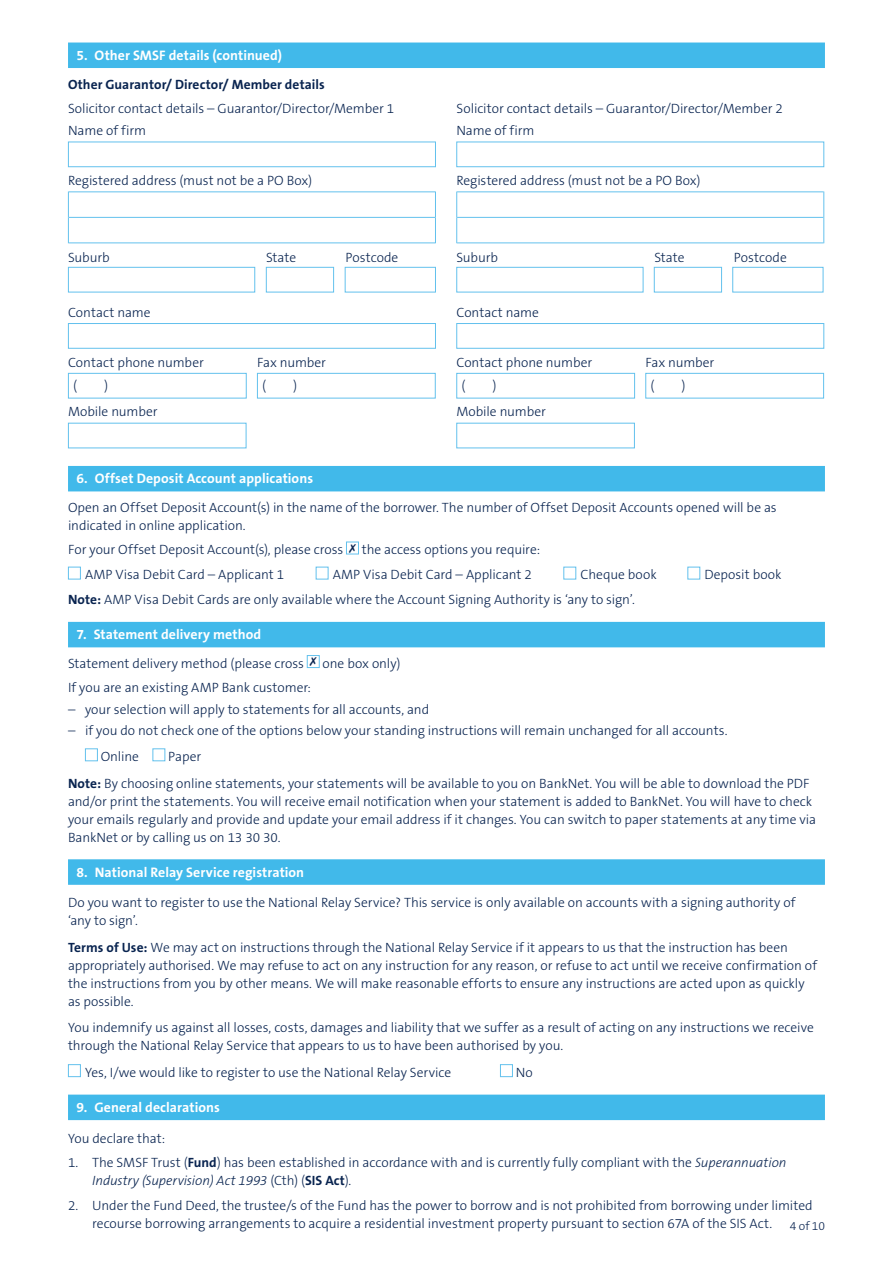
<style>
.page{position:relative;width:893px;height:1263px;background:#fff}
.page>*{position:absolute;margin:0;border:0;box-sizing:border-box;transform-origin:0 0}
.t1{font:700 13.8px "The Sans B7";letter-spacing:.005em;color:#fff}
.t2{font:300 13.5px/18px "The Sans B3";letter-spacing:-.005em;color:#092450}
.t3{font:700 13.5px "The Sans B7";letter-spacing:.005em;color:#092450}
.t4{font:300 12px "The Sans B3";color:#092450}
.s1{font-family:"The Sans B7";font-weight:700}
.s2{font-style:italic}
</style>
<div class="page">
<div style="left:68px;top:43px;width:757px;height:25px;background:#41b9ea"></div>
<div style="left:68px;top:142px;width:368px;height:25px;border:1px solid #63c1ed"></div>
<hr style="left:69px;top:217px;width:366px;height:1px;background:#63c1ed">
<hr style="left:69px;top:191px;width:366px;height:1px;background:#63c1ed">
<svg style="left:68px;top:191px;width:1px;height:52px"></svg>
<svg style="left:435px;top:191px;width:1px;height:52px"></svg>
<hr style="left:69px;top:242px;width:366px;height:1px;background:#63c1ed">
<div style="left:68px;top:267px;width:187px;height:25px;border:1px solid #63c1ed"></div>
<div style="left:266px;top:267px;width:68px;height:25px;border:1px solid #63c1ed"></div>
<div style="left:345px;top:267px;width:91px;height:25px;border:1px solid #63c1ed"></div>
<div style="left:68px;top:323px;width:368px;height:26px;border:1px solid #63c1ed"></div>
<div style="left:68px;top:373px;width:179px;height:25px;border:1px solid #63c1ed"></div>
<div style="left:257px;top:373px;width:179px;height:25px;border:1px solid #63c1ed"></div>
<div style="left:68px;top:423px;width:178px;height:25px;border:1px solid #63c1ed"></div>
<div style="left:456px;top:142px;width:368px;height:25px;border:1px solid #63c1ed"></div>
<hr style="left:457px;top:217px;width:366px;height:1px;background:#63c1ed">
<hr style="left:457px;top:191px;width:366px;height:1px;background:#63c1ed">
<svg style="left:456px;top:191px;width:1px;height:52px"></svg>
<svg style="left:823px;top:191px;width:1px;height:52px"></svg>
<hr style="left:457px;top:242px;width:366px;height:1px;background:#63c1ed">
<div style="left:456px;top:267px;width:187px;height:25px;border:1px solid #63c1ed"></div>
<div style="left:654px;top:267px;width:68px;height:25px;border:1px solid #63c1ed"></div>
<div style="left:732px;top:267px;width:91px;height:25px;border:1px solid #63c1ed"></div>
<div style="left:456px;top:323px;width:368px;height:26px;border:1px solid #63c1ed"></div>
<div style="left:456px;top:373px;width:179px;height:25px;border:1px solid #63c1ed"></div>
<div style="left:645px;top:373px;width:179px;height:25px;border:1px solid #63c1ed"></div>
<div style="left:456px;top:423px;width:179px;height:25px;border:1px solid #63c1ed"></div>
<div style="left:68px;top:466px;width:757px;height:25px;background:#41b9ea"></div>
<svg style="left:346px;top:541px;width:13px;height:14px"></svg>
<div style="left:68px;top:567px;width:13px;height:12px;border:1px solid #63c1ed"></div>
<div style="left:316px;top:567px;width:12px;height:12px;border:1px solid #63c1ed"></div>
<div style="left:563px;top:567px;width:13px;height:12px;border:1px solid #63c1ed"></div>
<div style="left:687px;top:567px;width:13px;height:12px;border:1px solid #63c1ed"></div>
<div style="left:68px;top:622px;width:757px;height:25px;background:#41b9ea"></div>
<svg style="left:306px;top:655px;width:14px;height:13px"></svg>
<div style="left:85px;top:748px;width:13px;height:13px;border:1px solid #63c1ed"></div>
<div style="left:152px;top:748px;width:13px;height:13px;border:1px solid #63c1ed"></div>
<div style="left:68px;top:859px;width:757px;height:26px;background:#41b9ea"></div>
<div style="left:68px;top:1064px;width:13px;height:13px;border:1px solid #63c1ed"></div>
<div style="left:500px;top:1064px;width:13px;height:13px;border:1px solid #63c1ed"></div>
<div style="left:68px;top:1094px;width:757px;height:26px;background:#41b9ea"></div>
<p class="t1" style="left:77px;top:48px;width:207px">5. Other SMSF details (continued)</p>
<p class="t3" style="left:68px;top:77px;width:258px">Other Guarantor/ Director/ Member details</p>
<p class="t2" style="left:68px;top:100px;width:328px">Solicitor contact details – Guarantor/Director/Member 1</p>
<p class="t2" style="left:457px;top:100px;width:328px">Solicitor contact details – Guarantor/Director/Member 2</p>
<p class="t2" style="left:68px;top:122px;width:80px">Name of firm</p>
<p class="t2" style="left:68px;top:172px;width:246px">Registered address (must not be a PO Box)</p>
<p class="t2" style="left:456px;top:122px;width:80px">Name of firm</p>
<p class="t2" style="left:456px;top:172px;width:246px">Registered address (must not be a PO Box)</p>
<p class="t2" style="left:68px;top:249px;width:43px">Suburb</p>
<p class="t2" style="left:266px;top:249px;width:32px">State</p>
<p class="t2" style="left:346px;top:249px;width:54px">Postcode</p>
<p class="t2" style="left:68px;top:304px;width:84px">Contact name</p>
<p class="t2" style="left:68px;top:353px;width:137px">Contact phone number</p>
<p class="t2" style="left:257px;top:353px;width:70px">Fax number</p>
<p class="t2" style="left:73px;top:377px;width:6px">(</p>
<p class="t2" style="left:104px;top:377px;width:6px">)</p>
<p class="t2" style="left:262px;top:377px;width:6px">(</p>
<p class="t2" style="left:293px;top:377px;width:6px">)</p>
<p class="t2" style="left:68px;top:403px;width:91px">Mobile number</p>
<p class="t2" style="left:456px;top:249px;width:43px">Suburb</p>
<p class="t2" style="left:654px;top:249px;width:32px">State</p>
<p class="t2" style="left:734px;top:249px;width:54px">Postcode</p>
<p class="t2" style="left:456px;top:304px;width:84px">Contact name</p>
<p class="t2" style="left:456px;top:353px;width:137px">Contact phone number</p>
<p class="t2" style="left:645px;top:353px;width:70px">Fax number</p>
<p class="t2" style="left:461px;top:377px;width:6px">(</p>
<p class="t2" style="left:492px;top:377px;width:6px">)</p>
<p class="t2" style="left:650px;top:377px;width:6px">(</p>
<p class="t2" style="left:681px;top:377px;width:6px">)</p>
<p class="t2" style="left:456px;top:403px;width:91px">Mobile number</p>
<p class="t1" style="left:77px;top:471px;width:238px">6. Offset Deposit Account applications</p>
<p class="t2" style="left:68px;top:499px;width:710px">Open an Offset Deposit Account(s) in the name of the borrower. The number of Offset Deposit Accounts opened will be as indicated in online application.</p>
<p class="t2" style="left:85px;top:538px;width:457px;line-height:25px;text-indent:-17px">For your Offset Deposit Account(s), please cross ✗ the access options you require:<br>AMP Visa Debit Card – Applicant 1</p>
<p class="t2" style="left:333px;top:566px;width:201px">AMP Visa Debit Card – Applicant 2</p>
<p class="t2" style="left:580px;top:566px;width:78px">Cheque book</p>
<p class="t2" style="left:704px;top:566px;width:78px">Deposit book</p>
<p class="t2" style="left:68px;top:591px;width:568px"><span class="s1">Note:</span> AMP Visa Debit Cards are only available where the Account Signing Authority is ‘any to sign’.</p>
<p class="t1" style="left:77px;top:627px;width:186px">7. Statement delivery method</p>
<p class="t2" style="left:68px;top:651px;width:334px;line-height:24.5px">Statement delivery method (please cross ✗ one box only)<br>If you are an existing AMP Bank customer:</p>
<p class="t2" style="left:68px;top:700px;width:363px">– your selection will apply to statements for all accounts, and</p>
<p class="t2" style="left:101px;top:717px;width:628px;line-height:26.5px;text-indent:-33px">– if you do not check one of the options below your standing instructions will remain unchanged for all accounts.<br>Online</p>
<p class="t2" style="left:68px;top:744px;width:743px;line-height:26.5px;text-indent:100px">Paper<br><span class="s1">Note:</span> By choosing online statements, your statements will be available to you on BankNet. You will be able to download the PDF</p>
<p class="t2" style="left:68px;top:792px;width:749px">and/or print the statements. You will receive email notification when your statement is added to BankNet. You will have to check your emails regularly and provide and update your email address if it changes. You can switch to paper statements at any time via<br>BankNet or by calling us on 13 30 30.</p>
<p class="t1" style="left:77px;top:865px;width:229px">8. National Relay Service registration</p>
<p class="t2" style="left:68px;top:894px;width:729px">Do you want to register to use the National Relay Service? This service is only available on accounts with a signing authority of ‘any to sign’.</p>
<p class="t2" style="left:68px;top:939px;width:750px"><span class="s1">Terms of Use:</span> We may act on instructions through the National Relay Service if it appears to us that the instruction has been appropriately authorised. We may refuse to act on any instruction for any reason, or refuse to act until we receive confirmation of the instructions from you by other means. We will make reasonable efforts to ensure any instructions are acted upon as quickly as possible.</p>
<p class="t2" style="left:68px;top:1019px;width:747px">You indemnify us against all losses, costs, damages and liability that we suffer as a result of acting on any instructions we receive through the National Relay Service that appears to us to have been authorised by you.</p>
<p class="t2" style="left:85px;top:1064px;width:368px">Yes, I/we would like to register to use the National Relay Service</p>
<p class="t2" style="left:516px;top:1064px;width:19px">No</p>
<p class="t1" style="left:77px;top:1100px;width:145px">9. General declarations</p>
<p class="t2" style="left:68px;top:1129px;width:99px">You declare that:</p>
<p class="t2" style="left:92px;top:1154px;width:696px;text-indent:-24px">1. The SMSF Trust (<span class="s1">Fund</span>) has been established in accordance with and is currently fully compliant with the <span class="s2">Superannuation<br>Industry (Supervision) Act 1993</span> (Cth) (<span class="s1">SIS Act</span>).</p>
<p class="t2" style="left:92px;top:1196px;width:722px;text-indent:-24px">2. Under the Fund Deed, the trustee/s of the Fund has the power to borrow and is not prohibited from borrowing under limited recourse borrowing arrangements to acquire a residential investment property pursuant to section 67A of the SIS Act.</p>
<p class="t4" style="left:790px;top:1220px;width:37px">4 of 10</p>
</div>
